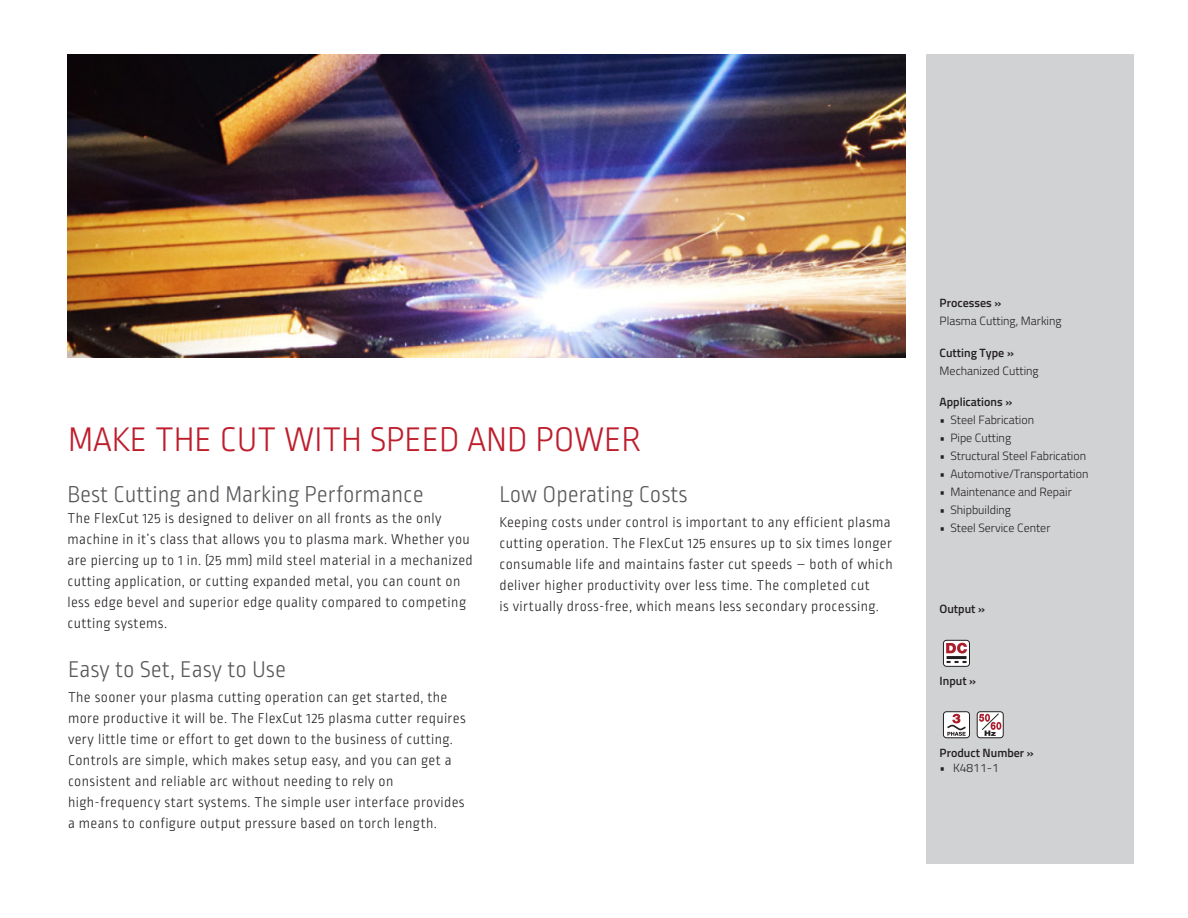
<style>
.page{position:relative;width:1188px;height:918px;background:#fff}
.page>*{position:absolute;margin:0;border:0;box-sizing:border-box;transform-origin:0 0}
.t1{font:300 36px "Ropa Sans Pro";color:#be1d2c}
.t2{font:300 24px "Ropa Sans Pro";color:#57585a}
.t3{font:300 15px/21px "Ropa Sans Pro";letter-spacing:.025em;color:#231f20}
.Legacy_Machines_-_Si{font:300 12px "Titillium";color:#231f20}
.Legacy_Machines_-_Si-2{font:600 12px "Titillium";color:#231f20}
</style>
<div class="page">
<img style="left:68px;top:54px;width:838px;height:303px">
<div style="left:926px;top:54px;width:208px;height:810px;background:#d1d2d4"></div>
<svg style="left:943px;top:640px;width:26px;height:26px"></svg>
<div style="left:943px;top:640px;width:27px;height:27px;border:1px solid #231f20;border-radius:3px"></div>
<svg style="left:946px;top:643px;width:21px;height:11px"></svg>
<hr style="left:947px;top:656px;width:20px;height:3px;background:#231f20">
<svg style="left:947px;top:661px;width:20px;height:2px"></svg>
<div style="left:943px;top:712px;width:26px;height:26px;background:#fff;border-radius:3px"></div>
<div style="left:943px;top:711px;width:27px;height:27px;border:1px solid #231f20;border-radius:3px"></div>
<svg style="left:947px;top:714px;width:19px;height:22px"></svg>
<svg style="left:977px;top:712px;width:26px;height:26px"></svg>
<div style="left:977px;top:711px;width:27px;height:27px;border:1px solid #231f20;border-radius:3px"></div>
<svg style="left:979px;top:712px;width:22px;height:24px"></svg>
<p class="t1" style="left:68px;top:421px;width:574px">MAKE THE CUT WITH SPEED AND POWER</p>
<p class="t2" style="left:68px;top:482px;width:358px">Best Cutting and Marking Performance</p>
<p class="t3" style="left:68px;top:509px;width:407px">The FlexCut 125 is designed to deliver on all fronts as the only machine in it’s class that allows you to plasma mark. Whether you are piercing up to 1 in. (25 mm) mild steel material in a mechanized cutting application, or cutting expanded metal, you can count on less edge bevel and superior edge quality compared to competing cutting systems.</p>
<p class="t2" style="left:68px;top:657px;width:219px">Easy to Set, Easy to Use</p>
<p class="t3" style="left:68px;top:687px;width:399px">The sooner your plasma cutting operation can get started, the more productive it will be. The FlexCut 125 plasma cutter requires very little time or effort to get down to the business of cutting.<br>Controls are simple, which makes setup easy, and you can get a consistent and reliable arc without needing to rely on</p>
<p class="t3" style="left:68px;top:792px;width:398px">high-frequency start systems. The simple user interface provides</p>
<p class="t3" style="left:68px;top:813px;width:370px">a means to configure output pressure based on torch length.</p>
<p class="t2" style="left:500px;top:482px;width:190px">Low Operating Costs</p>
<p class="t3" style="left:500px;top:513px;width:395px">Keeping costs under control is important to any efficient plasma cutting operation. The FlexCut 125 ensures up to six times longer consumable life and maintains faster cut speeds – both of which deliver higher productivity over less time. The completed cut<br>is virtually dross-free, which means less secondary processing.</p>
<p class="Legacy_Machines_-_Si-2" style="left:940px;top:294px;width:63px">Processes »</p>
<p class="Legacy_Machines_-_Si" style="left:940px;top:313px;width:124px">Plasma Cutting, Marking</p>
<p class="Legacy_Machines_-_Si-2" style="left:940px;top:344px;width:76px">Cutting Type »</p>
<p class="Legacy_Machines_-_Si" style="left:940px;top:362px;width:101px">Mechanized Cutting</p>
<p class="Legacy_Machines_-_Si-2" style="left:940px;top:393px;width:74px">Applications »</p>
<p class="Legacy_Machines_-_Si" style="left:940px;top:412px;width:96px">• Steel Fabrication</p>
<p class="Legacy_Machines_-_Si" style="left:940px;top:430px;width:73px">• Pipe Cutting</p>
<p class="Legacy_Machines_-_Si" style="left:940px;top:448px;width:148px">• Structural Steel Fabrication</p>
<p class="Legacy_Machines_-_Si" style="left:940px;top:466px;width:150px">• Automotive/Transportation</p>
<p class="Legacy_Machines_-_Si" style="left:940px;top:484px;width:134px">• Maintenance and Repair</p>
<p class="Legacy_Machines_-_Si" style="left:940px;top:502px;width:73px">• Shipbuilding</p>
<p class="Legacy_Machines_-_Si" style="left:940px;top:520px;width:112px">• Steel Service Center</p>
<p class="Legacy_Machines_-_Si-2" style="left:940px;top:600px;width:47px">Output »</p>
<p class="Legacy_Machines_-_Si-2" style="left:940px;top:672px;width:38px">Input »</p>
<p class="Legacy_Machines_-_Si-2" style="left:940px;top:744px;width:96px">Product Number »</p>
<p class="Legacy_Machines_-_Si" style="left:940px;top:760px;width:61px">• K4811-1</p>
</div>
